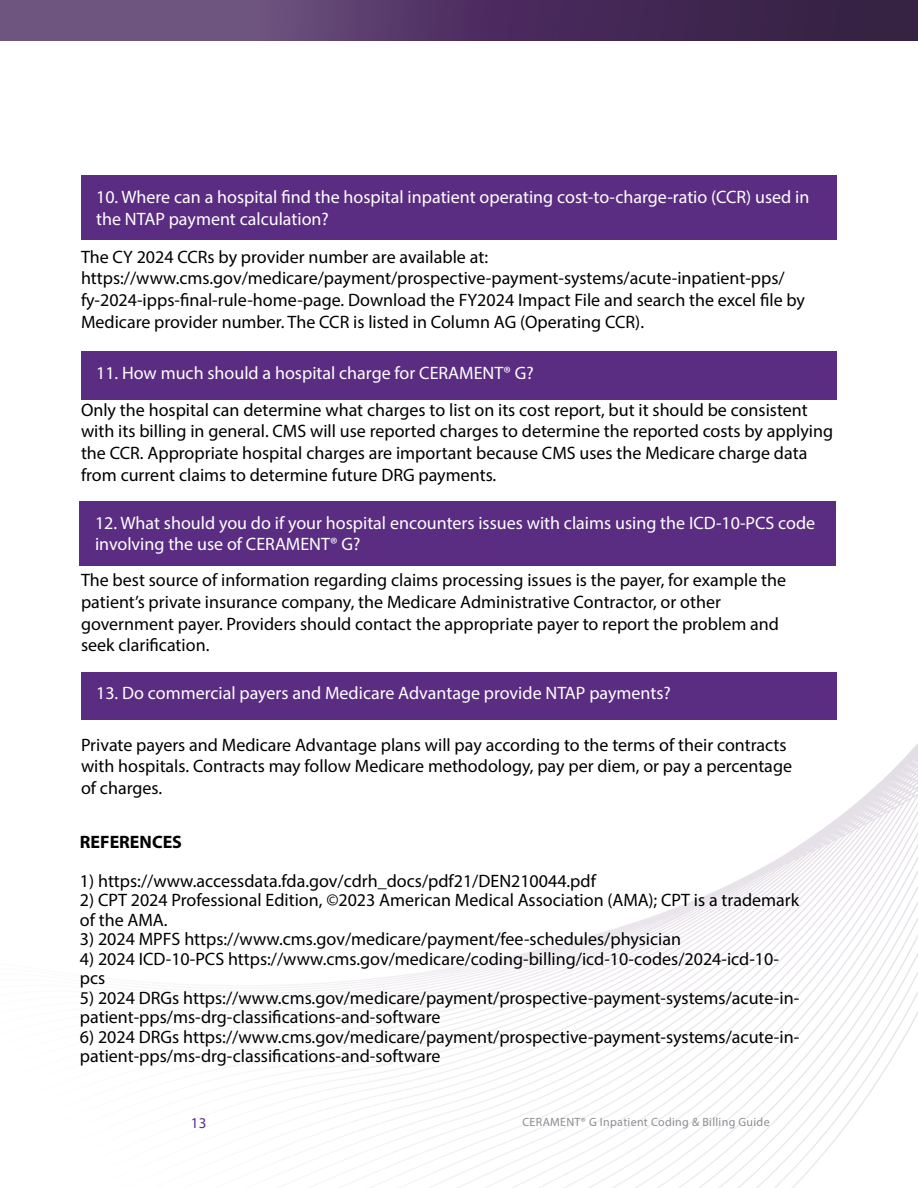
<style>
.page{position:relative;width:918px;height:1188px;background:#fff}
.page>*{position:absolute;margin:0;border:0;box-sizing:border-box;transform-origin:0 0}
.t1{font:18px/21.6px "Myriad Pro";color:#000}
.t2{font:18px/21.6px "Myriad Pro";color:#fff}
.t3{font:700 18px "Myriad Pro";color:#000}
.t4{font:15px "Myriad Pro";color:#5a2d82}
.t5{font:12px "Myriad Pro";letter-spacing:.025em;color:#8b8f91}
</style>
<div class="page">
<svg style="left:215px;top:743px;width:703px;height:296px"></svg>
<img style="left:0;top:0;width:918px;height:40px">
<div style="left:81px;top:176px;width:756px;height:64px;background:#5a2d82"></div>
<div style="left:81px;top:352px;width:756px;height:48px;background:#5a2d82"></div>
<div style="left:80px;top:501px;width:756px;height:64px;background:#5a2d82"></div>
<div style="left:81px;top:672px;width:756px;height:47px;background:#5a2d82"></div>
<p class="t2" style="left:96px;top:186px;width:715px">10. Where can a hospital find the hospital inpatient operating cost-to-charge-ratio (CCR) used in the NTAP payment calculation?</p>
<p class="t1" style="left:81px;top:246px;width:726px">The CY 2024 CCRs by provider number are available at: https://www.cms.gov/medicare/payment/prospective-payment-systems/acute-inpatient-pps/ fy-2024-ipps-final-rule-home-page. Download the FY2024 Impact File and search the excel file by Medicare provider number. The CCR is listed in Column AG (Operating CCR).</p>
<p class="t2" style="left:96px;top:362px;width:439px">11. How much should a hospital charge for CERAMENT® G?</p>
<p class="t1" style="left:81px;top:399px;width:754px">Only the hospital can determine what charges to list on its cost report, but it should be consistent with its billing in general. CMS will use reported charges to determine the reported costs by applying the CCR. Appropriate hospital charges are important because CMS uses the Medicare charge data from current claims to determine future DRG payments.</p>
<p class="t2" style="left:95px;top:512px;width:722px">12. What should you do if your hospital encounters issues with claims using the ICD-10-PCS code involving the use of CERAMENT® G?</p>
<p class="t1" style="left:81px;top:569px;width:707px">The best source of information regarding claims processing issues is the payer, for example the patient’s private insurance company, the Medicare Administrative Contractor, or other government payer. Providers should contact the appropriate payer to report the problem and seek clarification.</p>
<p class="t2" style="left:96px;top:682px;width:576px">13. Do commercial payers and Medicare Advantage provide NTAP payments?</p>
<p class="t1" style="left:81px;top:733px;width:713px">Private payers and Medicare Advantage plans will pay according to the terms of their contracts with hospitals. Contracts may follow Medicare methodology, pay per diem, or pay a percentage of charges.</p>
<p class="t3" style="left:80px;top:830px;width:104px">REFERENCES</p>
<p class="t1" style="left:80px;top:870px;width:518px">1) https://www.accessdata.fda.gov/cdrh_docs/pdf21/DEN210044.pdf</p>
<p class="t1" style="left:80px;top:890px;width:721px;line-height:19.5px">2) CPT 2024 Professional Edition, ©2023 American Medical Association (AMA); CPT is a trademark of the AMA.</p>
<p class="t1" style="left:80px;top:928px;width:603px">3) 2024 MPFS https://www.cms.gov/medicare/payment/fee-schedules/physician</p>
<p class="t1" style="left:80px;top:949px;width:700px;line-height:19.5px">4) 2024 ICD-10-PCS https://www.cms.gov/medicare/coding-billing/icd-10-codes/2024-icd-10- pcs</p>
<p class="t1" style="left:80px;top:988px;width:721px;line-height:19.5px">5) 2024 DRGs https://www.cms.gov/medicare/payment/prospective-payment-systems/acute-in&shy;patient-pps/ms-drg-classifications-and-software</p>
<p class="t1" style="left:80px;top:1027px;width:721px;line-height:19.5px">6) 2024 DRGs https://www.cms.gov/medicare/payment/prospective-payment-systems/acute-in&shy;patient-pps/ms-drg-classifications-and-software</p>
<p class="t4" style="left:191px;top:1114px;width:17px">13</p>
<p class="t5" style="left:522px;top:1114px;width:249px">CERAMENT® G Inpatient Coding &amp; Billing Guide</p>
</div>
